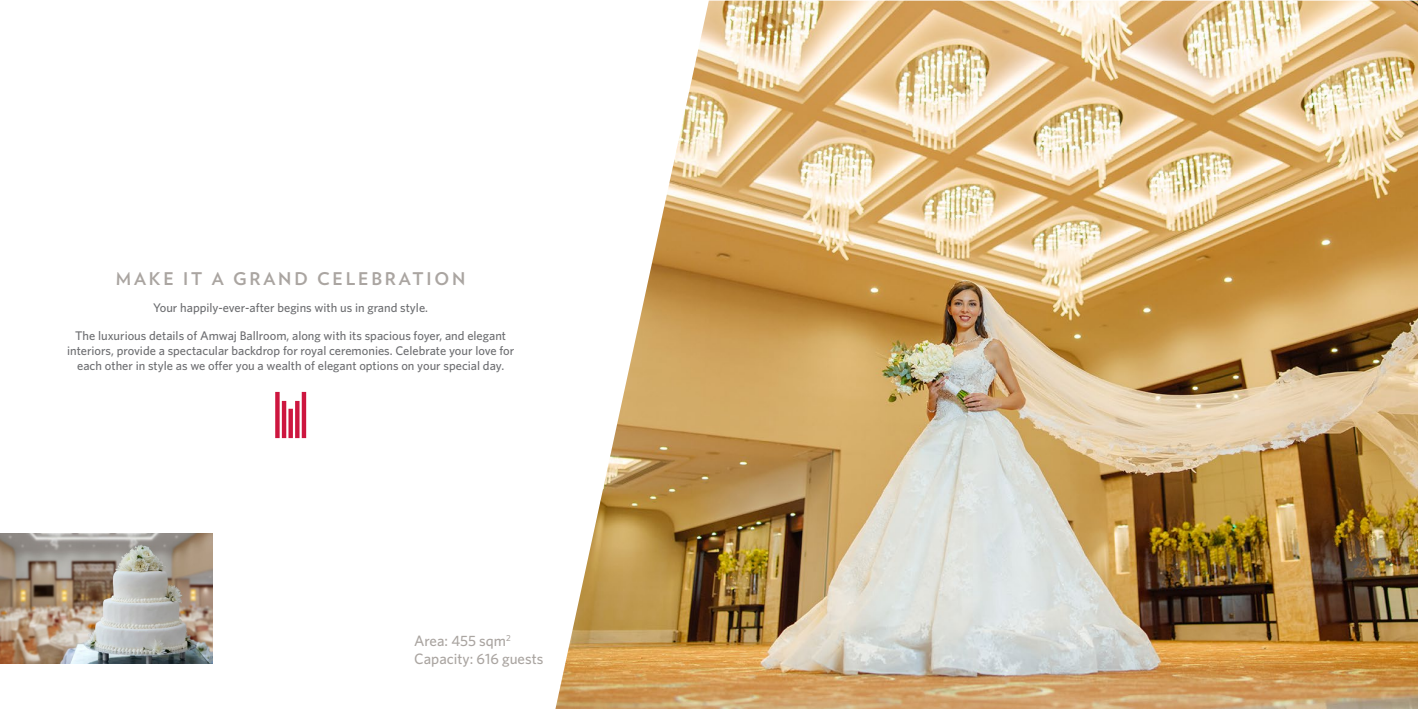
<style>
.page{position:relative;width:1418px;height:709px;background:#fff}
.page>*{position:absolute;margin:0;border:0;box-sizing:border-box;transform-origin:0 0}
.t1{font:700 17.5px "Verlag";letter-spacing:.16em;color:#aaa5a1}
.t2{font:500 15px/18px "Whitney";color:#aaa5a1}
.t3{font:500 12.5px/15px "Whitney";color:#6d6e71;text-align:center}
</style>
<div class="page">
<img style="left:0;top:533px;width:213px;height:131px">
<img style="left:555px;top:1px;width:862px;height:708px">
<svg style="left:275px;top:392px;width:31px;height:46px"></svg>
<h1 class="t1" style="left:116px;top:265px;width:351px">MAKE IT A GRAND CELEBRATION</h1>
<p class="t3" style="left:153px;top:300px;width:276px">Your happily-ever-after begins with us in grand style.</p>
<p class="t3" style="left:67px;top:328px;width:449px">The luxurious details of Amwaj Ballroom, along with its spacious foyer, and elegant interiors, provide a spectacular backdrop for royal ceremonies. Celebrate your love for each other in style as we offer you a wealth of elegant options on your special day.</p>
<p class="t2" style="left:414px;top:631px;width:131px">Area: 455 sqm<sup>2<br></sup>Capacity: 616 guests</p>
</div>
